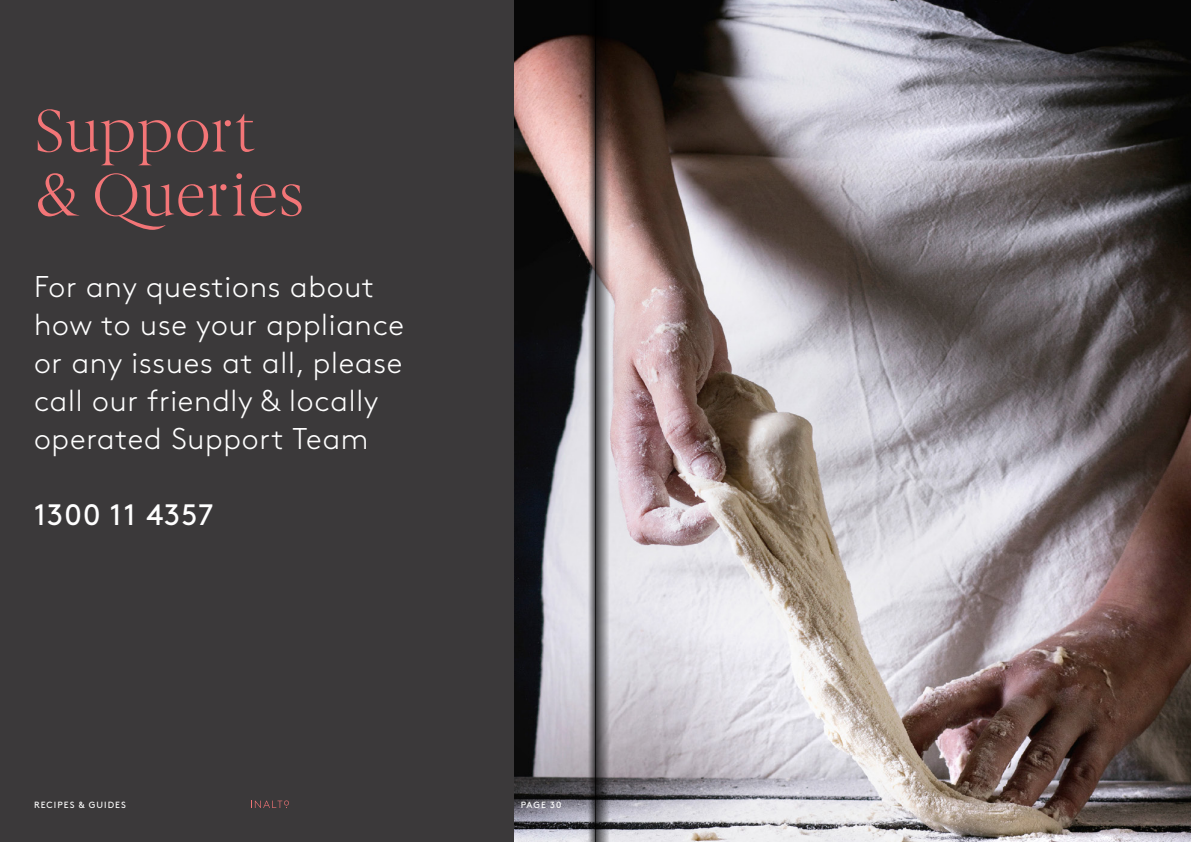
<style>
.page{position:relative;width:1191px;height:842px;background:#3b393a}
.page>*{position:absolute;margin:0;border:0;box-sizing:border-box;transform-origin:0 0}
.t1{font:300 60px/64px "Berlingske Serif";letter-spacing:.015em;color:#f37577}
.t2{font:300 30px/38px "Brown";letter-spacing:.025em;color:#fff}
.t3{font:29.5px "Brown";letter-spacing:.045em;color:#fff}
.t4{font:9px "Brown";letter-spacing:.115em;color:#fff}
</style>
<div class="page">
<img style="left:514px;top:0;width:677px;height:842px">
<svg style="left:251px;top:800px;width:38px;height:8px"></svg>
<svg style="left:595px;top:0;width:17px;height:842px"></svg>
<svg style="left:585px;top:0;width:10px;height:842px"></svg>
<h1 class="t1" style="left:34px;top:98px;width:272px">Support &amp; Queries</h1>
<p class="t2" style="left:34px;top:265px;width:372px">For any questions about how to use your appliance or any issues at all, please call our friendly &amp; locally operated Support Team</p>
<p class="t3" style="left:34px;top:492px;width:181px">1300 11 4357</p>
<p class="t4" style="left:34px;top:798px;width:93px">RECIPES &amp; GUIDES</p>
<p class="t4" style="left:521px;top:798px;width:42px">PAGE 30</p>
</div>
